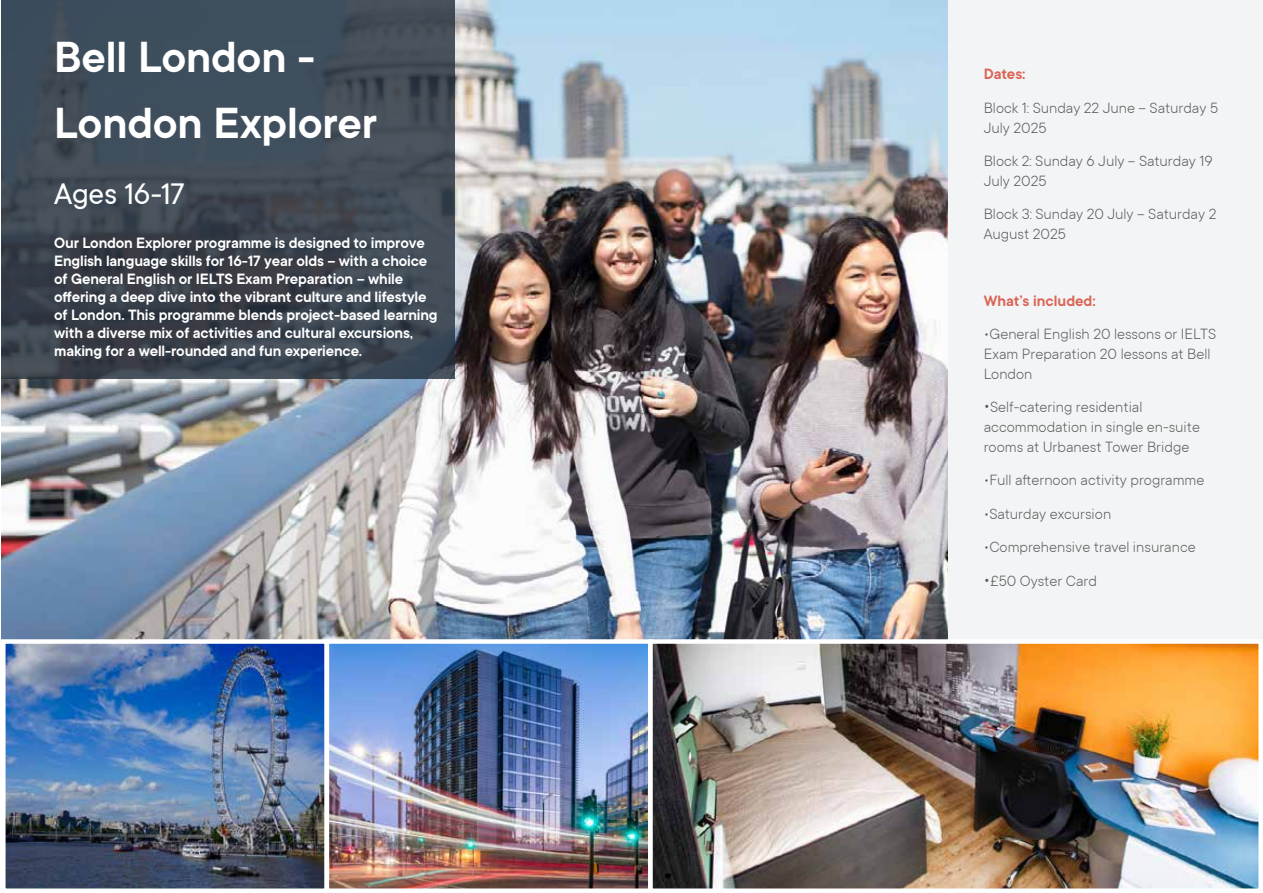
<style>
.page{position:relative;width:1263px;height:893px;background:#fff}
.page>*{position:absolute;margin:0;border:0;box-sizing:border-box;transform-origin:0 0}
.t1{font:600 48px/66.2px "TT Commons";letter-spacing:-.005em;color:#fff}
.t2{font:33px "TT Commons";letter-spacing:-.01em;color:#fff}
.t3{font:300 16.5px/19.8px "TT Commons";color:#575756}
.t4{font:600 16.5px/18px "TT Commons";letter-spacing:-.01em;color:#fff}
.t5{font:600 16.5px "TT Commons";color:#db6354}
.s1{font-weight:400}
</style>
<div class="page">
<img style="left:1px;top:0;width:947px;height:639px">
<svg style="left:1px;top:0;width:454px;height:378px;fill:#3e4c58"></svg>
<div style="left:948px;top:0;width:315px;height:893px;background:#f2f4f6"></div>
<img style="left:6px;top:644px;width:1252px;height:244px">
<div style="left:1px;top:639px;width:328px;height:254px;border:4px solid #fff"></div>
<div style="left:325px;top:639px;width:327px;height:254px;border:4px solid #fff"></div>
<div style="left:648px;top:639px;width:615px;height:254px;border:4px solid #fff"></div>
<h1 class="t1" style="left:54px;top:25px;width:325px">Bell London -<br>London Explorer</h1>
<h2 class="t2" style="left:54px;top:176px;width:132px">Ages 16-17</h2>
<p class="t4" style="left:54px;top:234px;width:385px">Our London Explorer programme is designed to improve English language skills for 16-17 year olds – with a choice of General English or IELTS Exam Preparation – while offering a deep dive into the vibrant culture and lifestyle of London. This programme blends project-based learning with a diverse mix of activities and cultural excursions, making for a well-rounded and fun experience.</p>
<p class="t5" style="left:984px;top:65px;width:43px">Dates:</p>
<p class="t3" style="left:984px;top:98px;width:236px">Block 1: Sunday 22 June – Saturday 5<br>July 2025</p>
<p class="t3" style="left:984px;top:151px;width:230px">Block 2: Sunday 6 July – Saturday 19<br>July 2025</p>
<p class="t3" style="left:984px;top:204px;width:234px">Block 3: Sunday 20 July – Saturday 2<br>August 2025</p>
<p class="t5" style="left:984px;top:292px;width:113px">What’s included:</p>
<p class="t3" style="left:984px;top:324px;width:234px">•General English 20 lessons or IELTS<br>Exam Preparation 20 lessons at Bell<br>London</p>
<p class="t3" style="left:984px;top:397px;width:218px"><span class="s1">•</span>Self-catering residential accommodation in single en-suite rooms at Urbanest Tower Bridge</p>
<p class="t3" style="left:984px;top:470px;width:222px">•Full afternoon activity programme</p>
<p class="t3" style="left:984px;top:504px;width:129px">•Saturday excursion</p>
<p class="t3" style="left:984px;top:537px;width:213px">•Comprehensive travel insurance</p>
<p class="t3" style="left:984px;top:570px;width:115px"><span class="s1">•</span>£50 Oyster Card</p>
</div>
